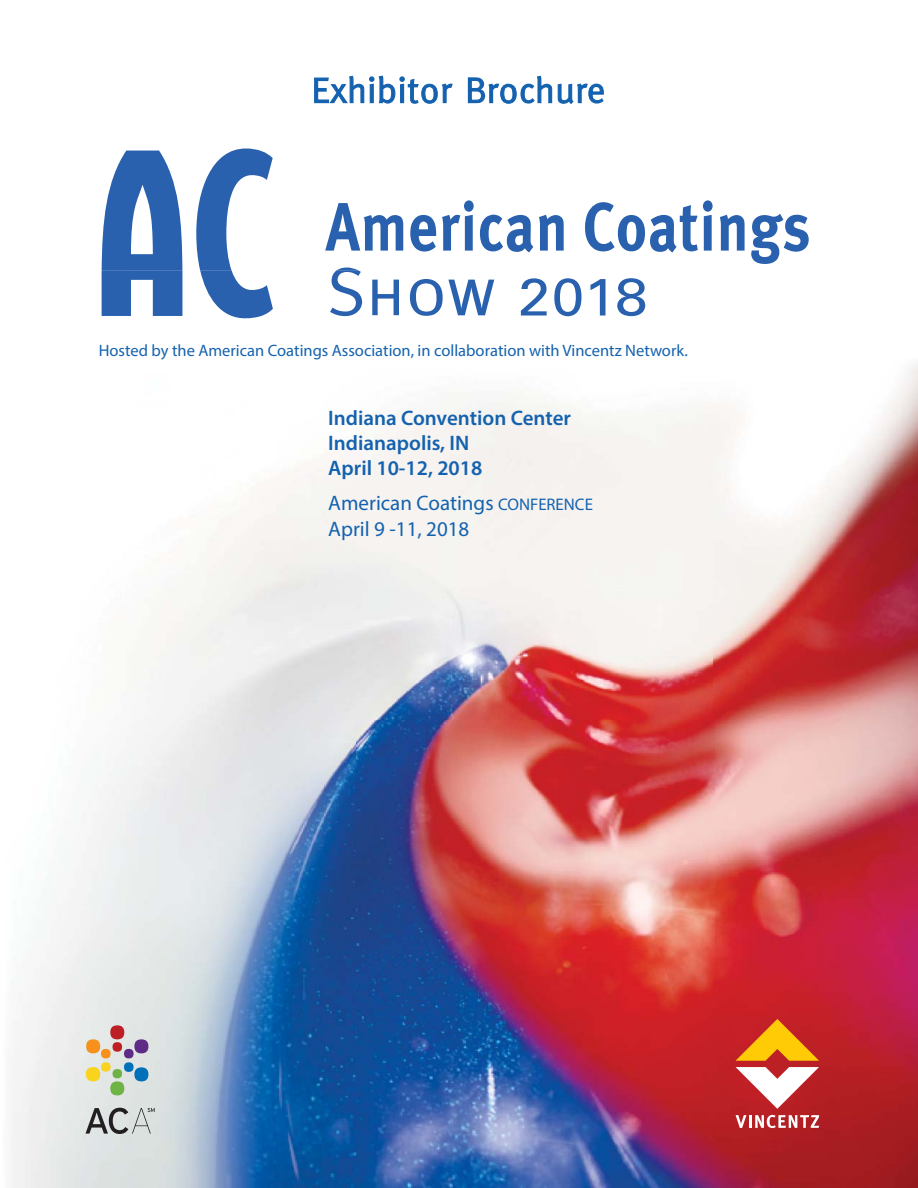
<style>
.page{position:relative;width:918px;height:1188px;background:#fff}
.page>*{position:absolute;margin:0;border:0;box-sizing:border-box;transform-origin:0 0}
.t1{font:600 21px/25.2px "Myriad Pro";color:#1462af}
.t2{font:21px/25.2px "Myriad Pro";color:#1462af}
.t3{font:16.5px "Myriad Pro";color:#1462af}
.s1{font-size:16.8px}
</style>
<div class="page">
<img style="left:11px;top:364px;width:907px;height:824px">
<div style="left:86px;top:1067px;width:14px;height:14px;background:#f9d31e;border-radius:50%"></div>
<div style="left:86px;top:1039px;width:14px;height:14px;background:#f6911e;border-radius:50%"></div>
<div style="left:101px;top:1049px;width:10px;height:9px;background:#f6911e;border-radius:50%"></div>
<div style="left:101px;top:1062px;width:10px;height:10px;background:#f9d31e;border-radius:50%"></div>
<div style="left:110px;top:1025px;width:14px;height:14px;background:#bc2025;border-radius:50%"></div>
<div style="left:110px;top:1081px;width:14px;height:14px;background:#6db444;border-radius:50%"></div>
<div style="left:113px;top:1042px;width:9px;height:10px;background:#bc2025;border-radius:50%"></div>
<div style="left:113px;top:1069px;width:9px;height:9px;background:#6db444;border-radius:50%"></div>
<div style="left:124px;top:1049px;width:10px;height:9px;background:#5e2c87;border-radius:50%"></div>
<div style="left:124px;top:1062px;width:10px;height:10px;background:#0070b9;border-radius:50%"></div>
<div style="left:134px;top:1039px;width:14px;height:14px;background:#5e2c87;border-radius:50%"></div>
<div style="left:134px;top:1067px;width:14px;height:14px;background:#0070b9;border-radius:50%"></div>
<svg style="left:86px;top:1108px;width:69px;height:26px;background:#acafae"></svg>
<svg style="left:736px;top:1115px;width:83px;height:13px"></svg>
<svg style="left:736px;top:1067px;width:83px;height:42px"></svg>
<svg style="left:736px;top:1019px;width:83px;height:42px;background:#de6e18"></svg>
<svg style="left:314px;top:75px;width:290px;height:29px"></svg>
<svg style="left:102px;top:270px;width:392px;height:48px"></svg>
<svg style="left:102px;top:148px;width:707px;height:122px"></svg>
<svg style="left:521px;top:278px;width:26px;height:38px"></svg>
<svg style="left:554px;top:278px;width:28px;height:38px"></svg>
<svg style="left:590px;top:279px;width:15px;height:37px"></svg>
<svg style="left:617px;top:278px;width:28px;height:38px"></svg>
<p class="t3" style="left:99px;top:344px;width:591px">Hosted by the American Coatings Association, in collaboration with Vincentz Network.</p>
<p class="t1" style="left:328px;top:405px;width:244px">Indiana Convention Center<br>Indianapolis, IN<br>April 10-12, 2018</p>
<p class="t2" style="left:328px;top:492px;width:266px">American Coatings <span class="s1">CONFERENCE<br></span>April 9 -11, 2018</p>
</div>
